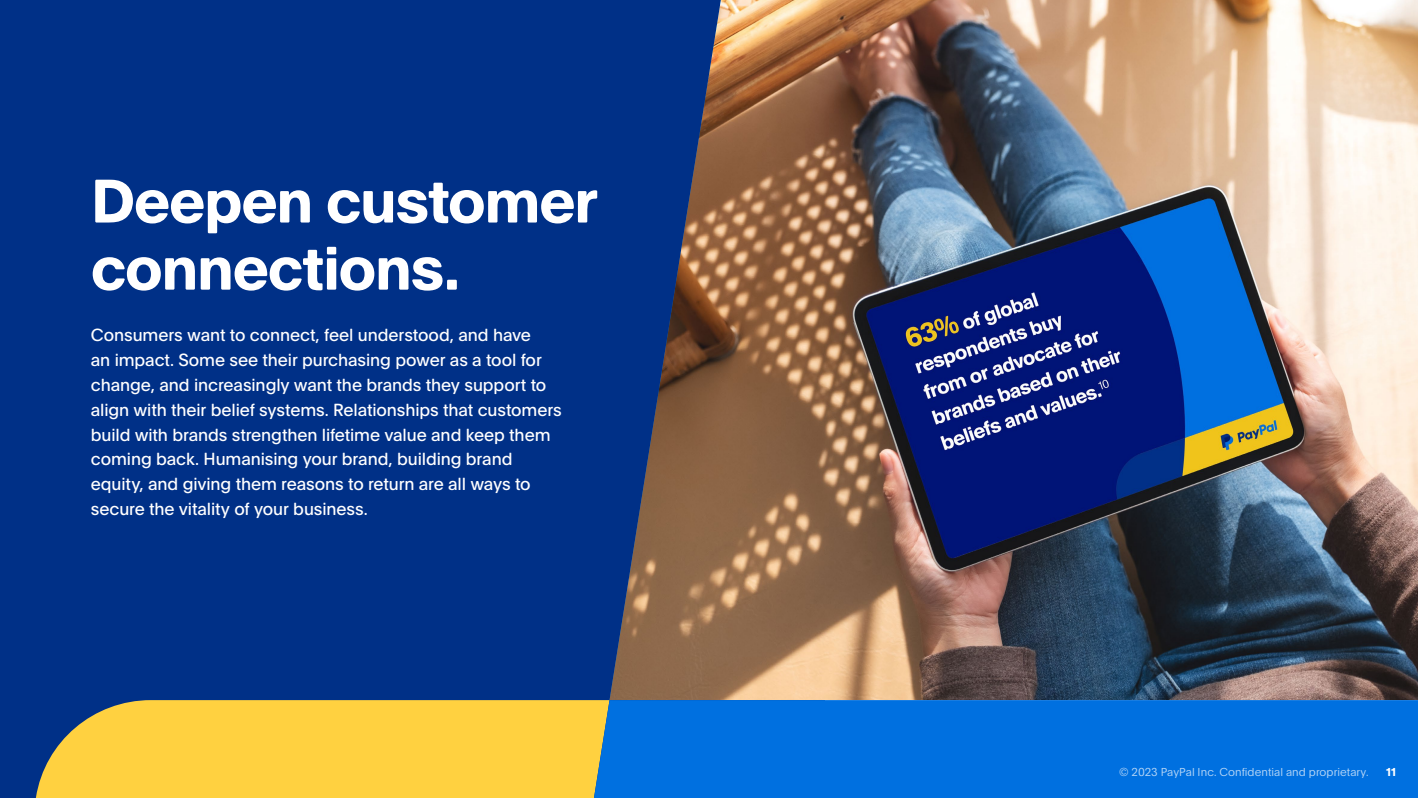
<style>
.page{position:relative;width:1418px;height:798px;background:#fff}
.page>*{position:absolute;margin:0;border:0;box-sizing:border-box;transform-origin:0 0}
.t1{font:700 59.88px/67.1px "Pay Pal Open";letter-spacing:-.02em;color:#fff}
.t2{font:17.12px/24.9px "Pay Pal Open";letter-spacing:-.005em;color:#fff}
.t3{font:300 11.25px "Pay Pal Open";letter-spacing:.005em;color:#fff}
.t4{font:700 11.25px "Pay Pal Open";color:#fff}
</style>
<div class="page">
<div style="left:0;top:0;width:824px;height:797px;background:#003087"></div>
<img style="left:609px;top:0;width:809px;height:700px">
<div style="left:36px;top:700px;width:558px;height:97px;background:#ffd140"></div>
<div style="left:594px;top:700px;width:824px;height:97px;background:#0070e0"></div>
<h1 class="t1" style="left:91px;top:163px;width:509px">Deepen customer connections.</h1>
<p class="t2" style="left:91px;top:322px;width:472px">Consumers want to connect, feel understood, and have<br>an impact. Some see their purchasing power as a tool for change, and increasingly want the brands they support to align with their belief systems. Relationships that customers build with brands strengthen lifetime value and keep them coming back. Humanising your brand, building brand equity, and giving them reasons to return are all ways to secure the vitality of your business.</p>
<p class="t3" style="left:1119px;top:764px;width:251px">© 2023 PayPal Inc. Confidential and proprietary.</p>
<p class="t4" style="left:1386px;top:763px;width:11px">11</p>
</div>
